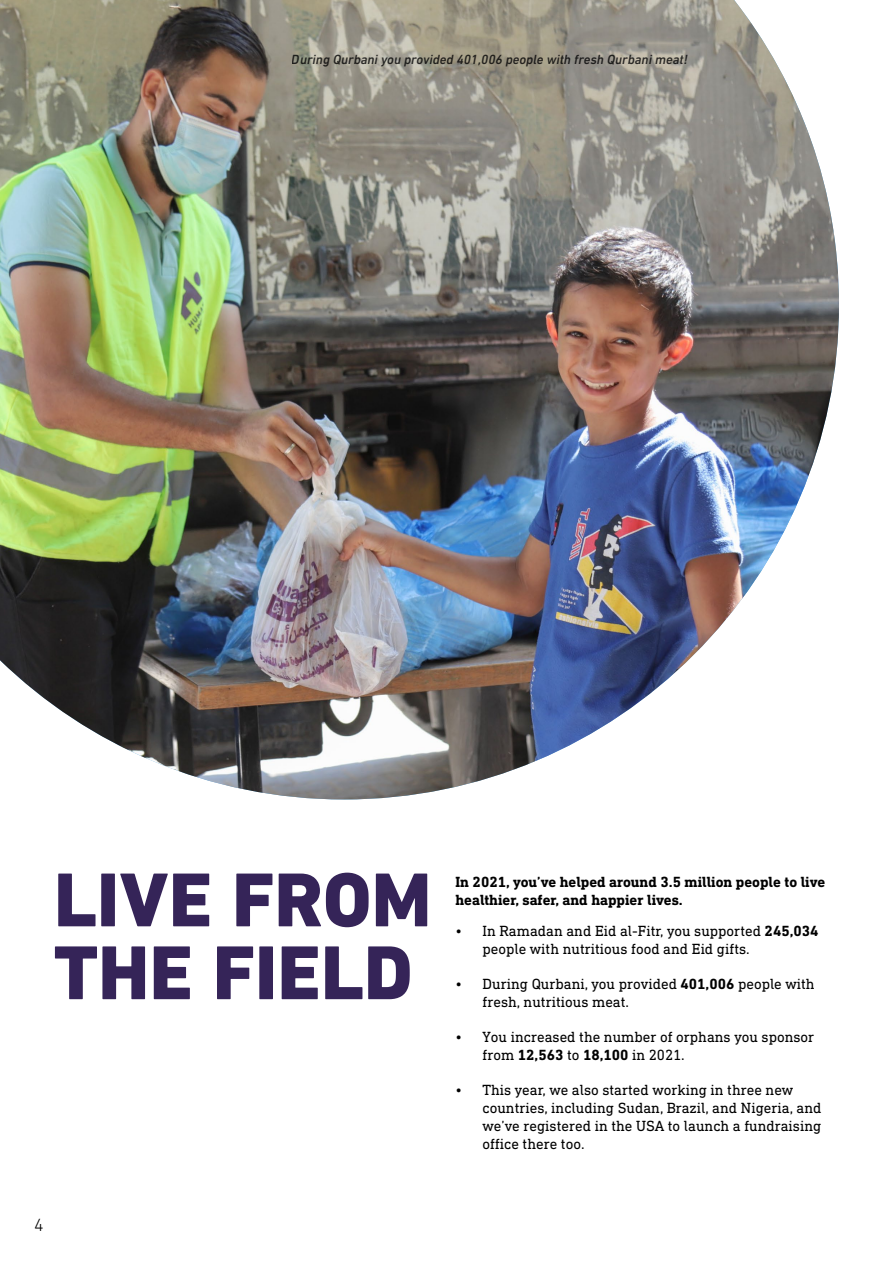
<style>
.page{position:relative;width:893px;height:1263px;background:#fff}
.page>*{position:absolute;margin:0;border:0;box-sizing:border-box;transform-origin:0 0}
.t1{font:800 77.55px/72.9px "DIN Next LT Pro";color:#352458}
.t2{font:300 18px "DIN Next LT Pro";color:#000}
.t3{font:15px/18px "DIN Next Slab Pro";color:#000}
.t4{font:700 15px/18px "DIN Next Slab Pro";color:#000}
.t5{font:italic 500 13.5px "DIN Next LT Pro";color:#020203}
.s1{font-weight:700}
</style>
<div class="page">
<img style="left:0;top:0;width:839px;height:799px">
<p class="t5" style="left:292px;top:52px;width:397px">During Qurbani you provided 401,006 people with fresh Qurbani meat!</p>
<h1 class="t1" style="left:54px;top:863px;width:379px">LIVE FROM<br>THE FIELD</h1>
<p class="t4" style="left:455px;top:873px;width:371px">In 2021, you’ve helped around 3.5 million people to live healthier, safer, and happier lives.</p>
<p class="t3" style="left:482px;top:922px;width:337px;text-indent:-27px">• In Ramadan and Eid al-Fitr, you supported <span class="s1">245,034 </span>people with nutritious food and Eid gifts.</p>
<p class="t3" style="left:482px;top:975px;width:334px;text-indent:-27px">• During Qurbani, you provided <span class="s1">401,006</span> people with fresh, nutritious meat.</p>
<p class="t3" style="left:482px;top:1028px;width:333px;text-indent:-27px">• You increased the number of orphans you sponsor from <span class="s1">12,563</span> to <span class="s1">18,100</span> in 2021.</p>
<p class="t3" style="left:482px;top:1081px;width:340px;text-indent:-27px">• This year, we also started working in three new countries, including Sudan, Brazil, and Nigeria, and we’ve registered in the USA to launch a fundraising office there too.</p>
<p class="t2" style="left:34px;top:1215px;width:11px">4</p>
</div>
